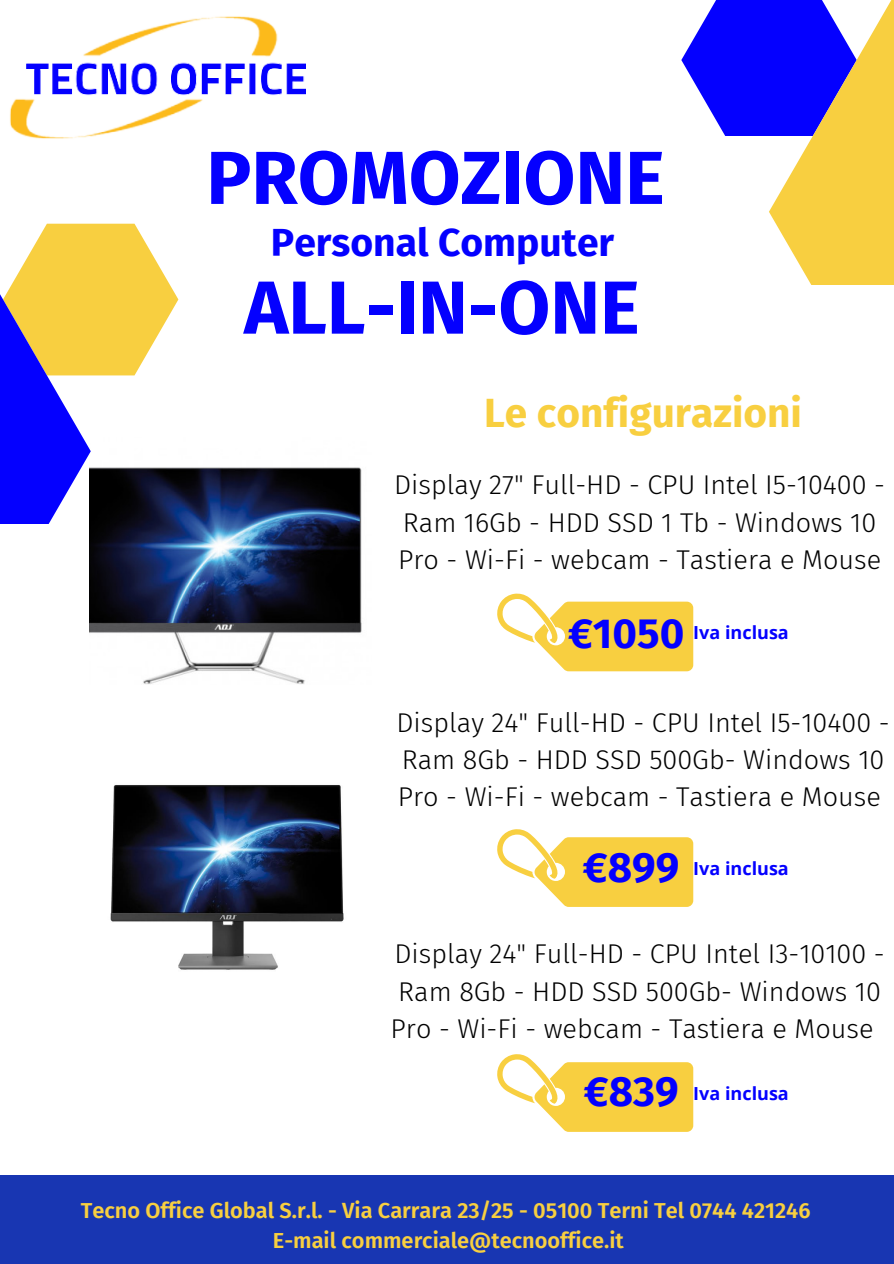
<style>
.page{position:relative;width:894px;height:1264px;background:#fff}
.page>*{position:absolute;margin:0;border:0;box-sizing:border-box;transform-origin:0 0}
.t1{font:700 75px "Fira Sans";color:#0400ff}
.t2{font:700 42px "Fira Sans";color:#0400ff}
.t3{font:700 40.5px "Fira Sans";color:#f8cf40}
.t4{font:700 39px "Fira Sans";color:#0400ff}
.t5{font:300 27px/37.2px "Fira Sans";color:#000}
.t6{font:600 21.75px "Fira Sans";color:#f8cf40}
.t7{font:700 18px "Open Sans";color:#0400ff}
</style>
<div class="page">
<svg style="left:681px;top:0;width:212px;height:284px"></svg>
<div style="left:0;top:1175px;width:893px;height:88px;background:#1836b2"></div>
<img style="left:10px;top:16px;width:295px;height:123px">
<img style="left:89px;top:467px;width:273px;height:217px">
<img style="left:110px;top:785px;width:234px;height:185px">
<svg style="left:0;top:224px;width:178px;height:299px"></svg>
<svg style="left:497px;top:593px;width:196px;height:78px"></svg>
<svg style="left:497px;top:829px;width:196px;height:77px"></svg>
<svg style="left:497px;top:1054px;width:196px;height:77px"></svg>
<p class="t1" style="left:206px;top:134px;width:459px">PROMOZIONE</p>
<p class="t4" style="left:271px;top:220px;width:345px">Personal Computer</p>
<p class="t1" style="left:244px;top:263px;width:397px">ALL-IN-ONE</p>
<p class="t3" style="left:484px;top:389px;width:319px">Le configurazioni</p>
<p class="t5" style="left:394px;top:467px;width:492px">Display 27" Full-HD - CPU Intel I5-10400 -<br>Ram 16Gb - HDD SSD 1 Tb - Windows 10<br>Pro - Wi-Fi - webcam - Tastiera e Mouse</p>
<p class="t2" style="left:568px;top:608px;width:118px">€1050</p>
<p class="t7" style="left:693px;top:619px;width:97px">Iva inclusa</p>
<p class="t5" style="left:396px;top:704px;width:494px">Display 24" Full-HD - CPU Intel I5-10400 -<br>Ram 8Gb - HDD SSD 500Gb- Windows 10<br>Pro - Wi-Fi - webcam - Tastiera e Mouse</p>
<p class="t2" style="left:582px;top:842px;width:98px">€899</p>
<p class="t7" style="left:693px;top:855px;width:97px">Iva inclusa</p>
<p class="t5" style="left:390px;top:935px;width:495px">Display 24" Full-HD - CPU Intel I3-10100 -<br>Ram 8Gb - HDD SSD 500Gb- Windows 10<br>Pro - Wi-Fi - webcam - Tastiera e Mouse</p>
<p class="t2" style="left:583px;top:1067px;width:96px">€839</p>
<p class="t7" style="left:693px;top:1080px;width:97px">Iva inclusa</p>
<p class="t6" style="left:81px;top:1198px;width:731px">Tecno Office Global S.r.l. - Via Carrara 23/25 - 05100 Terni Tel 0744 421246</p>
<p class="t6" style="left:273px;top:1227px;width:352px">E-mail commerciale@tecnooffice.it</p>
</div>
